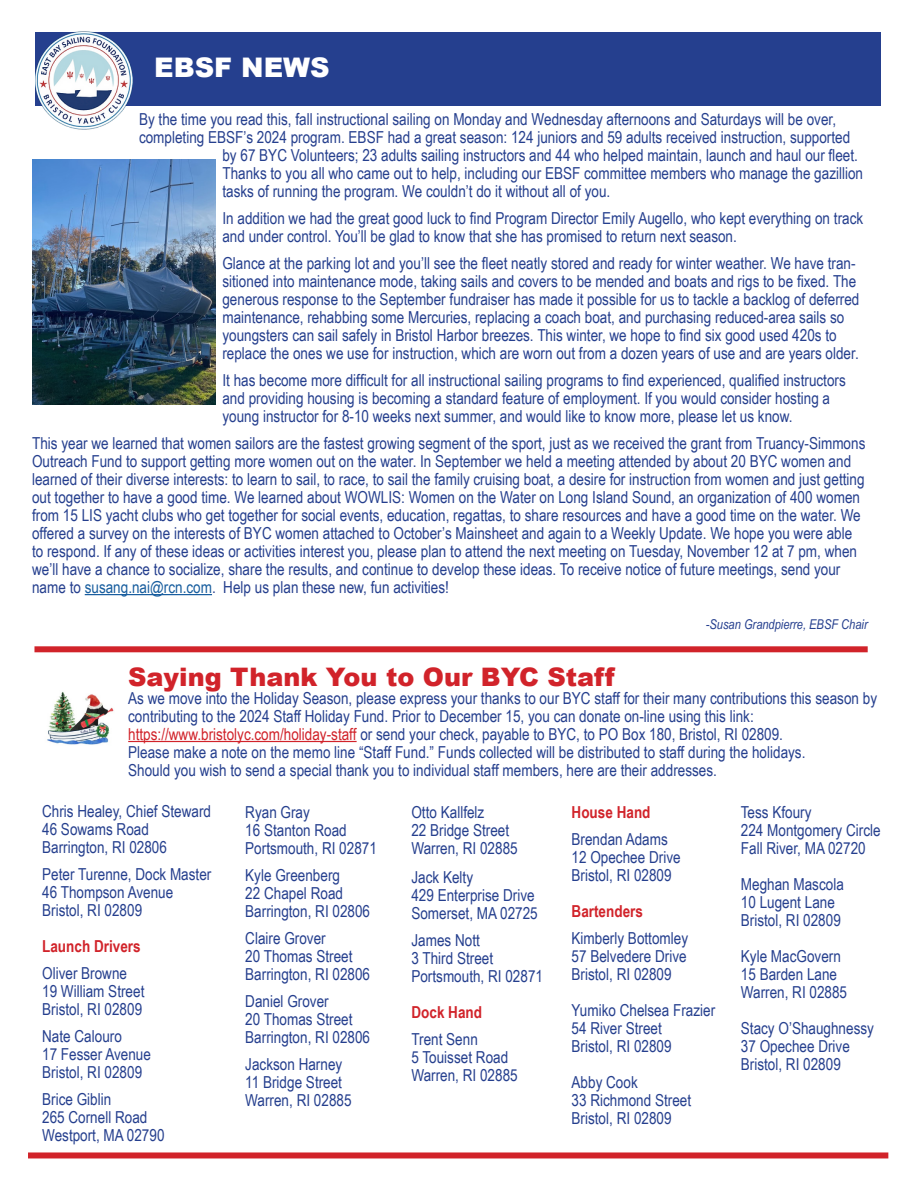
<style>
.page{position:relative;width:918px;height:1188px;background:#fff}
.page>*{position:absolute;margin:0;border:0;box-sizing:border-box;transform-origin:0 0}
.t1{font:900 27px "Arial";color:#fff}
.t2{font:900 25.5px "Arial";color:#d1232a}
.t3{font:16.5px/18px "Arial Narrow";color:#253f8e}
.t4{font:700 16.5px "Arial Narrow";color:#d1232a}
.t5{font:italic 13.5px "Arial Narrow";color:#253f8e}
.s1{color:#175d9e}
.s2{color:#d1232a}
</style>
<div class="page">
<hr style="left:85px;top:594px;width:127px;height:1px;background:#175d9e">
<div style="left:28px;top:1152px;width:860px;height:6px;background:#d1232a"></div>
<div style="left:34px;top:646px;width:834px;height:6px;background:#d1232a"></div>
<div style="left:35px;top:32px;width:846px;height:74px;background:#253f8e"></div>
<img style="left:35px;top:31px;width:97px;height:99px">
<img style="left:32px;top:159px;width:184px;height:245px">
<hr style="left:128px;top:741px;width:229px;height:1px;background:#d1232a">
<img style="left:47px;top:691px;width:67px;height:54px">
<p class="t1" style="left:154px;top:48px;width:177px">EBSF NEWS</p>
<p class="t3" style="left:139px;top:109px;width:699px">By the time you read this, fall instructional sailing on Monday and Wednesday afternoons and Saturdays will be over,</p>
<p class="t3" style="left:139px;top:127px;width:713px">completing EBSF’s 2024 program. EBSF had a great season: 124 juniors and 59 adults received instruction, supported</p>
<p class="t3" style="left:222px;top:145px;width:637px">by 67 BYC Volunteers; 23 adults sailing instructors and 44 who helped maintain, launch and haul our fleet.</p>
<p class="t3" style="left:222px;top:163px;width:642px">Thanks to you all who came out to help, including our EBSF committee members who manage the gazillion</p>
<p class="t3" style="left:222px;top:181px;width:389px">tasks of running the program. We couldn’t do it without all of you.</p>
<p class="t3" style="left:222px;top:208px;width:642px">In addition we had the great good luck to find Program Director Emily Augello, who kept everything on track and under control. You’ll be glad to know that she has promised to return next season.</p>
<p class="t3" style="left:222px;top:253px;width:639px">Glance at the parking lot and you’ll see the fleet neatly stored and ready for winter weather. We have tran&shy;sitioned into maintenance mode, taking sails and covers to be mended and boats and rigs to be fixed. The generous response to the September fundraiser has made it possible for us to tackle a backlog of deferred maintenance, rehabbing some Mercuries, replacing a coach boat, and purchasing reduced-area sails so youngsters can sail safely in Bristol Harbor breezes. This winter, we hope to find six good used 420s to replace the ones we use for instruction, which are worn out from a dozen years of use and are years older.</p>
<p class="t3" style="left:222px;top:370px;width:625px">It has become more difficult for all instructional sailing programs to find experienced, qualified instructors and providing housing is becoming a standard feature of employment. If you would consider hosting a young instructor for 8-10 weeks next summer, and would like to know more, please let us know.</p>
<p class="t3" style="left:32px;top:433px;width:835px">This year we learned that women sailors are the fastest growing segment of the sport, just as we received the grant from Truancy-Simmons Outreach Fund to support getting more women out on the water. In September we held a meeting attended by about 20 BYC women and learned of their diverse interests: to learn to sail, to race, to sail the family cruising boat, a desire for instruction from women and just getting out together to have a good time. We learned about WOWLIS: Women on the Water on Long Island Sound, an organization of 400 women from 15 LIS yacht clubs who get together for social events, education, regattas, to share resources and have a good time on the water. We offered a survey on the interests of BYC women attached to October’s Mainsheet and again to a Weekly Update. We hope you were able to respond. If any of these ideas or activities interest you, please plan to attend the next meeting on Tuesday, November 12 at 7 pm, when we’ll have a chance to socialize, share the results, and continue to develop these ideas. To receive notice of future meetings, send your name to <span class="s1">susang.nai@rcn.com</span>. Help us plan these new, fun activities!</p>
<p class="t5" style="left:706px;top:615px;width:163px">-Susan Grandpierre, EBSF Chair</p>
<p class="t2" style="left:128px;top:658px;width:488px">Saying Thank You to Our BYC Staff</p>
<p class="t3" style="left:128px;top:688px;width:750px">As we move into the Holiday Season, please express your thanks to our BYC staff for their many contributions this season by contributing to the 2024 Staff Holiday Fund. Prior to December 15, you can donate on-line using this link:</p>
<p class="t3" style="left:128px;top:724px;width:656px"><span class="s2">https://www.bristolyc.com/holiday-staff</span> or send your check, payable to BYC, to PO Box 180, Bristol, RI 02809.</p>
<p class="t3" style="left:128px;top:742px;width:679px">Please make a note on the memo line “Staff Fund.” Funds collected will be distributed to staff during the holidays.</p>
<p class="t3" style="left:128px;top:760px;width:590px">Should you wish to send a special thank you to individual staff members, here are their addresses.</p>
<p class="t3" style="left:741px;top:802px;width:72px">Tess Kfoury</p>
<p class="t3" style="left:741px;top:820px;width:141px">224 Montgomery Circle</p>
<p class="t3" style="left:741px;top:838px;width:126px">Fall River, MA 02720</p>
<p class="t3" style="left:741px;top:874px;width:105px">Meghan Mascola</p>
<p class="t3" style="left:741px;top:892px;width:96px">10 Lugent Lane</p>
<p class="t3" style="left:741px;top:910px;width:102px">Bristol, RI 02809</p>
<p class="t3" style="left:741px;top:946px;width:102px">Kyle MacGovern</p>
<p class="t3" style="left:741px;top:964px;width:98px">15 Barden Lane</p>
<p class="t3" style="left:741px;top:982px;width:108px">Warren, RI 02885</p>
<p class="t3" style="left:741px;top:1018px;width:135px">Stacy O’Shaughnessy</p>
<p class="t3" style="left:741px;top:1036px;width:111px">37 Opechee Drive</p>
<p class="t3" style="left:741px;top:1054px;width:102px">Bristol, RI 02809</p>
<p class="t3" style="left:42px;top:802px;width:170px">Chris Healey, Chief Steward</p>
<p class="t3" style="left:42px;top:820px;width:108px">46 Sowams Road</p>
<p class="t3" style="left:42px;top:838px;width:126px">Barrington, RI 02806</p>
<p class="t3" style="left:42px;top:865px;width:171px">Peter Turenne, Dock Master</p>
<p class="t3" style="left:42px;top:883px;width:133px">46 Thompson Avenue</p>
<p class="t3" style="left:42px;top:901px;width:102px">Bristol, RI 02809</p>
<p class="t4" style="left:42px;top:934px;width:100px">Launch Drivers</p>
<p class="t3" style="left:42px;top:964px;width:86px">Oliver Browne</p>
<p class="t3" style="left:42px;top:982px;width:104px">19 William Street</p>
<p class="t3" style="left:42px;top:1000px;width:102px">Bristol, RI 02809</p>
<p class="t3" style="left:42px;top:1027px;width:81px">Nate Calouro</p>
<p class="t3" style="left:42px;top:1045px;width:110px">17 Fesser Avenue</p>
<p class="t3" style="left:42px;top:1063px;width:102px">Bristol, RI 02809</p>
<p class="t3" style="left:42px;top:1090px;width:71px">Brice Giblin</p>
<p class="t3" style="left:42px;top:1108px;width:107px">265 Cornell Road</p>
<p class="t3" style="left:42px;top:1126px;width:124px">Westport, MA 02790</p>
<p class="t3" style="left:411px;top:803px;width:74px">Otto Kallfelz</p>
<p class="t3" style="left:411px;top:821px;width:99px">22 Bridge Street</p>
<p class="t3" style="left:411px;top:839px;width:108px">Warren, RI 02885</p>
<p class="t3" style="left:411px;top:867px;width:63px">Jack Kelty</p>
<p class="t3" style="left:411px;top:885px;width:125px">429 Enterprise Drive</p>
<p class="t3" style="left:411px;top:903px;width:128px">Somerset, MA 02725</p>
<p class="t3" style="left:411px;top:930px;width:70px">James Nott</p>
<p class="t3" style="left:411px;top:948px;width:83px">3 Third Street</p>
<p class="t3" style="left:411px;top:966px;width:133px">Portsmouth, RI 02871</p>
<p class="t4" style="left:411px;top:1000px;width:72px">Dock Hand</p>
<p class="t3" style="left:411px;top:1029px;width:68px">Trent Senn</p>
<p class="t3" style="left:411px;top:1047px;width:98px">5 Touisset Road</p>
<p class="t3" style="left:411px;top:1065px;width:108px">Warren, RI 02885</p>
<p class="t3" style="left:245px;top:803px;width:66px">Ryan Gray</p>
<p class="t3" style="left:245px;top:821px;width:103px">16 Stanton Road</p>
<p class="t3" style="left:245px;top:839px;width:133px">Portsmouth, RI 02871</p>
<p class="t3" style="left:245px;top:866px;width:96px">Kyle Greenberg</p>
<p class="t3" style="left:245px;top:884px;width:99px">22 Chapel Road</p>
<p class="t3" style="left:245px;top:902px;width:126px">Barrington, RI 02806</p>
<p class="t3" style="left:245px;top:929px;width:82px">Claire Grover</p>
<p class="t3" style="left:245px;top:947px;width:109px">20 Thomas Street</p>
<p class="t3" style="left:245px;top:965px;width:126px">Barrington, RI 02806</p>
<p class="t3" style="left:245px;top:992px;width:85px">Daniel Grover</p>
<p class="t3" style="left:245px;top:1010px;width:109px">20 Thomas Street</p>
<p class="t3" style="left:245px;top:1028px;width:126px">Barrington, RI 02806</p>
<p class="t3" style="left:245px;top:1055px;width:99px">Jackson Harney</p>
<p class="t3" style="left:245px;top:1073px;width:98px">11 Bridge Street</p>
<p class="t3" style="left:245px;top:1091px;width:108px">Warren, RI 02885</p>
<p class="t4" style="left:572px;top:800px;width:80px">House Hand</p>
<p class="t3" style="left:572px;top:830px;width:98px">Brendan Adams</p>
<p class="t3" style="left:572px;top:848px;width:111px">12 Opechee Drive</p>
<p class="t3" style="left:572px;top:866px;width:102px">Bristol, RI 02809</p>
<p class="t4" style="left:572px;top:899px;width:73px">Bartenders</p>
<p class="t3" style="left:572px;top:929px;width:118px">Kimberly Bottomley</p>
<p class="t3" style="left:572px;top:947px;width:117px">57 Belvedere Drive</p>
<p class="t3" style="left:572px;top:965px;width:102px">Bristol, RI 02809</p>
<p class="t3" style="left:572px;top:1001px;width:145px">Yumiko Chelsea Frazier</p>
<p class="t3" style="left:572px;top:1019px;width:92px">54 River Street</p>
<p class="t3" style="left:572px;top:1037px;width:102px">Bristol, RI 02809</p>
<p class="t3" style="left:572px;top:1073px;width:68px">Abby Cook</p>
<p class="t3" style="left:572px;top:1091px;width:121px">33 Richmond Street</p>
<p class="t3" style="left:572px;top:1109px;width:102px">Bristol, RI 02809</p>
</div>
